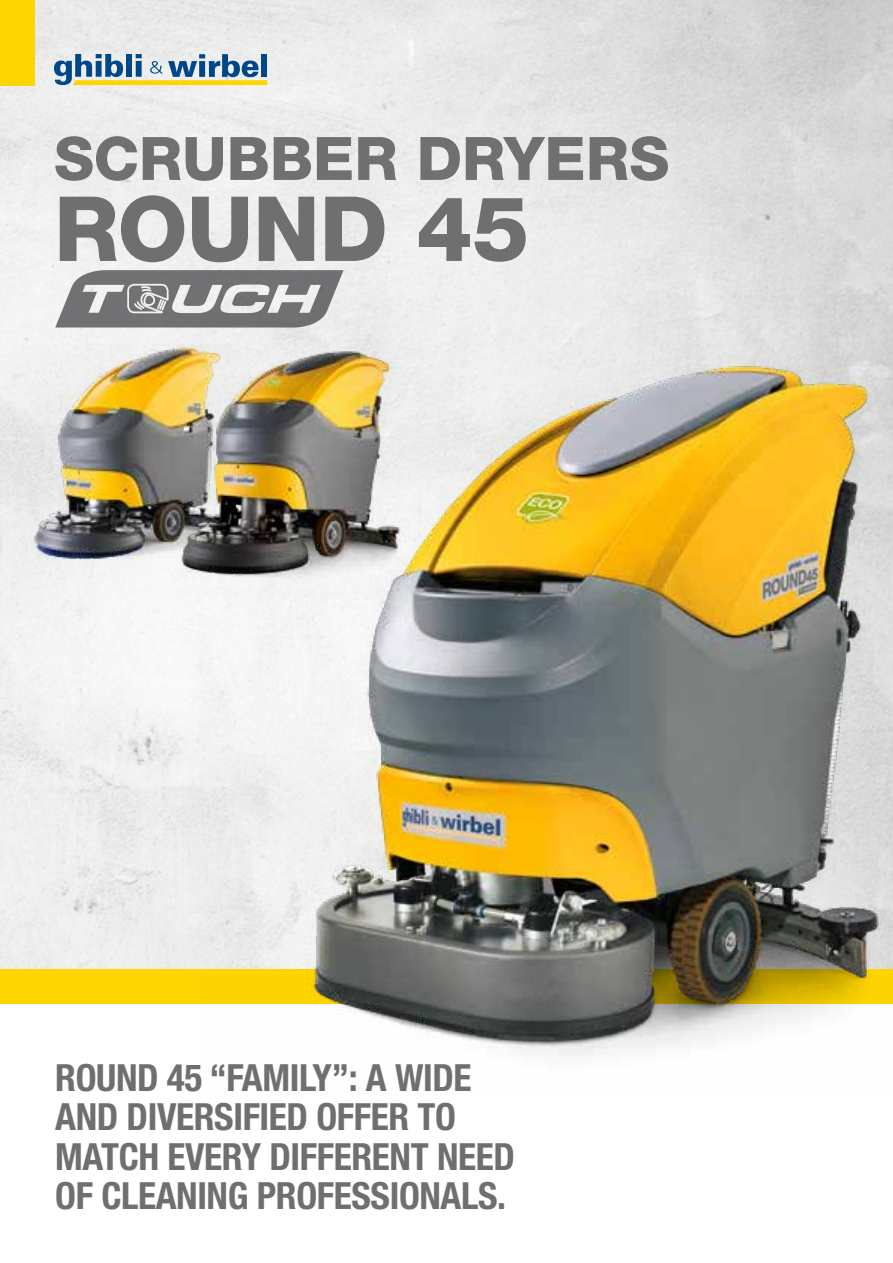
<style>
.page{position:relative;width:893px;height:1263px;background:#fff}
.page>*{position:absolute;margin:0;border:0;box-sizing:border-box;transform-origin:0 0}
._3-Testo{font:800 90px "Helvetica Neue LT Std";letter-spacing:-.005em;color:#706f6f}
._3-Testo-2{font:800 60px "Helvetica Neue LT Std";color:#71706f}
.t1{font:700 condensed 37.5px "Helvetica Neue LT Std";letter-spacing:-.01em;color:#706f6f}
</style>
<div class="page">
<img style="left:0;top:0;width:893px;height:969px">
<div style="left:0;top:969px;width:893px;height:34px;background:#ffd500"></div>
<img style="left:14px;top:345px;width:158px;height:233px">
<img style="left:172px;top:340px;width:27px;height:255px">
<img style="left:199px;top:295px;width:694px;height:761px">
<svg style="left:55px;top:270px;width:289px;height:58px"></svg>
<svg style="left:54px;top:54px;width:213px;height:31px;background:#9bafa8"></svg>
<div style="left:0;top:0;width:34px;height:85px;background:#ffd500"></div>
<p class="_3-Testo-2" style="left:54px;top:123px;width:617px">SCRUBBER DRYERS</p>
<p class="_3-Testo" style="left:54px;top:175px;width:477px">ROUND 45</p>
<p class="t1" style="left:55px;top:1054px;width:418px">ROUND 45 “FAMILY”: A WIDE</p>
<p class="t1" style="left:55px;top:1094px;width:402px">AND DIVERSIFIED OFFER TO</p>
<p class="t1" style="left:55px;top:1133px;width:461px">MATCH EVERY DIFFERENT NEED</p>
<p class="t1" style="left:55px;top:1173px;width:452px">OF CLEANING PROFESSIONALS.</p>
</div>
